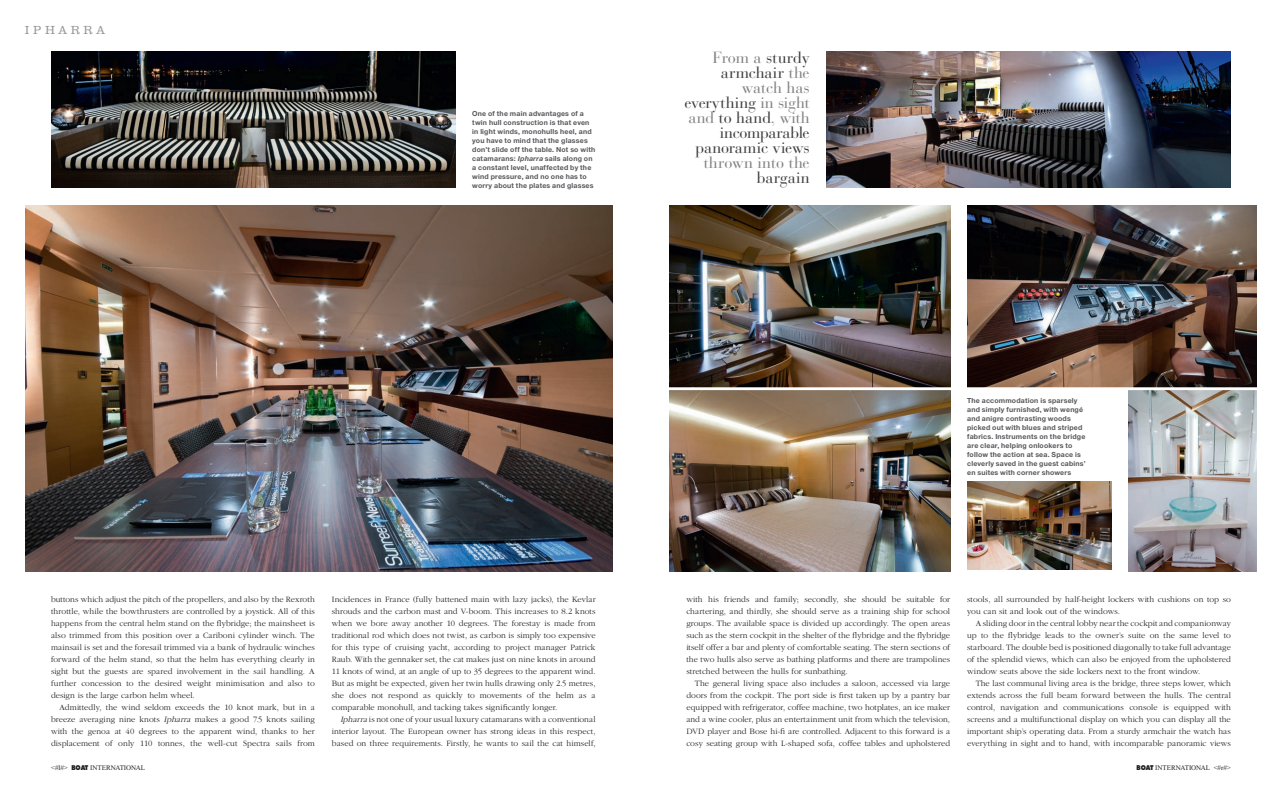
<style>
.page{position:relative;width:1282px;height:797px;background:#fff}
.page>*{position:absolute;margin:0;border:0;box-sizing:border-box;transform-origin:0 0}
.t1{font:16px/15px "Bauer Bodoni";letter-spacing:-.01em;color:#3e3e3f;text-align:right}
.t2{font:16px "Bauer Bodoni";letter-spacing:.005em;color:#808285}
.t3{font:300 12px "Clarendon BT";letter-spacing:.3em;color:#939598}
.t4{font:300 8.5px/12px "Garamond";letter-spacing:.005em;color:#231f20;text-align:justify}
.t5{font:700 7px/9px "Helvetica Neue";letter-spacing:.025em;color:#57585a}
.t6{font:7px "Times New Roman";letter-spacing:-.005em;color:#231f20}
.s1{font-style:italic}
.s2{color:#808285}
.s3{font-family:"Futura";font-weight:800;font-size:6.4px}
</style>
<div class="page">
<img style="left:669px;top:390px;width:281px;height:182px">
<img style="left:1128px;top:390px;width:128px;height:182px">
<img style="left:967px;top:206px;width:289px;height:181px">
<img style="left:669px;top:206px;width:281px;height:181px">
<img style="left:25px;top:206px;width:587px;height:366px">
<img style="left:51px;top:51px;width:404px;height:137px">
<img style="left:826px;top:51px;width:404px;height:137px">
<img style="left:967px;top:482px;width:144px;height:87px">
<h2 class="t3" style="left:25px;top:22px;width:81px">IPHARRA</h2>
<p class="t5" style="left:472px;top:109px;width:124px">One of the main advantages of a twin hull construction is that even in light winds, monohulls heel, and you have to mind that the glasses don’t slide off the table. Not so with catamarans: <span class="s1">Ipharra</span> sails along on a constant level, unaffected by the wind pressure, and no one has to worry about the plates and glasses</p>
<p class="t4" style="left:51px;top:593px;width:265px">buttons which adjust the pitch of the propellers, and also by the Rexroth throttle, while the bowthrusters are controlled by a joystick. All of this happens from the central helm stand on the flybridge; the mainsheet is also trimmed from this position over a Cariboni cylinder winch. The mainsail is set and the foresail trimmed via a bank of hydraulic winches forward of the helm stand, so that the helm has everything clearly in sight but the guests are spared involvement in the sail handling. A further concession to the desired weight minimisation and also to design is the large carbon helm wheel.</p>
<p class="t4" style="left:51px;top:701px;width:265px;text-indent:9px">Admittedly, the wind seldom exceeds the 10 knot mark, but in a breeze averaging nine knots <span class="s1">Ipharra</span> makes a good 7.5 knots sailing with the genoa at 40 degrees to the apparent wind, thanks to her displacement of only 110 tonnes, the well-cut Spectra sails from</p>
<p class="t4" style="left:332px;top:593px;width:265px">Incidences in France (fully battened main with lazy jacks), the Kevlar shrouds and the carbon mast and V-boom. This increases to 8.2 knots when we bore away another 10 degrees. The forestay is made from traditional rod which does not twist, as carbon is simply too expensive for this type of cruising yacht, according to project manager Patrick Raub. With the gennaker set, the cat makes just on nine knots in around 11 knots of wind, at an angle of up to 35 degrees to the apparent wind.<br>But as might be expected, given her twin hulls drawing only 2.5 metres, she does not respond as quickly to movements of the helm as a comparable monohull, and tacking takes significantly longer.</p>
<p class="t4" style="left:332px;top:713px;width:265px;text-indent:9px"><span class="s1">Ipharra</span> is not one of your usual luxury catamarans with a conventional interior layout. The European owner has strong ideas in this respect, based on three requirements. Firstly, he wants to sail the cat himself,</p>
<h1 class="t1" style="left:684px;top:51px;width:127px"><span class="s2">From a</span> sturdy armchair <span class="s2">the watch has </span>everything <span class="s2">in sight and</span> to hand<span class="s2">, with </span>incomparable panoramic views</h1>
<h1 class="t2" style="left:703px;top:153px;width:108px">thrown into the</h1>
<h1 class="t1" style="left:757px;top:171px;width:54px">bargain</h1>
<p class="t5" style="left:967px;top:396px;width:120px">The accommodation is sparsely and simply furnished, with wengé and anigre contrasting woods picked out with blues and striped fabrics. Instruments on the bridge are clear, helping onlookers to follow the action at sea. Space is cleverly saved in the guest cabins’ en suites with corner showers</p>
<p class="t4" style="left:686px;top:593px;width:265px">with his friends and family; secondly, she should be suitable for chartering, and thirdly, she should serve as a training ship for school groups. The available space is divided up accordingly. The open areas such as the stern cockpit in the shelter of the flybridge and the flybridge itself offer a bar and plenty of comfortable seating. The stern sections of the two hulls also serve as bathing platforms and there are trampolines stretched between the hulls for sunbathing.</p>
<p class="t4" style="left:686px;top:677px;width:265px;text-indent:8px">The general living space also includes a saloon, accessed via large doors from the cockpit. The port side is first taken up by a pantry bar equipped with refrigerator, coffee machine, two hotplates, an ice maker and a wine cooler, plus an entertainment unit from which the television, DVD player and Bose hi-fi are controlled. Adjacent to this forward is a cosy seating group with L-shaped sofa, coffee tables and upholstered</p>
<p class="t4" style="left:967px;top:593px;width:265px">stools, all surrounded by half-height lockers with cushions on top so you can sit and look out of the windows.</p>
<p class="t4" style="left:967px;top:617px;width:265px;text-indent:8px">A sliding door in the central lobby near the cockpit and companionway up to the flybridge leads to the owner’s suite on the same level to starboard. The double bed is positioned diagonally to take full advantage of the splendid views, which can also be enjoyed from the upholstered window seats above the side lockers next to the front window.</p>
<p class="t4" style="left:967px;top:677px;width:265px;text-indent:8px">The last communal living area is the bridge, three steps lower, which extends across the full beam forward between the hulls. The central control, navigation and communications console is equipped with screens and a multifunctional display on which you can display all the important ship’s operating data. From a sturdy armchair the watch has everything in sight and to hand, with incomparable panoramic views</p>
<p class="t6" style="left:51px;top:763px;width:96px">&lt;#l#&gt; <span class="s3">BOAT</span> INTERNATIONAL</p>
<p class="t6" style="left:1136px;top:763px;width:96px"><span class="s3">BOAT</span> INTERNATIONAL &lt;#r#&gt;</p>
</div>
